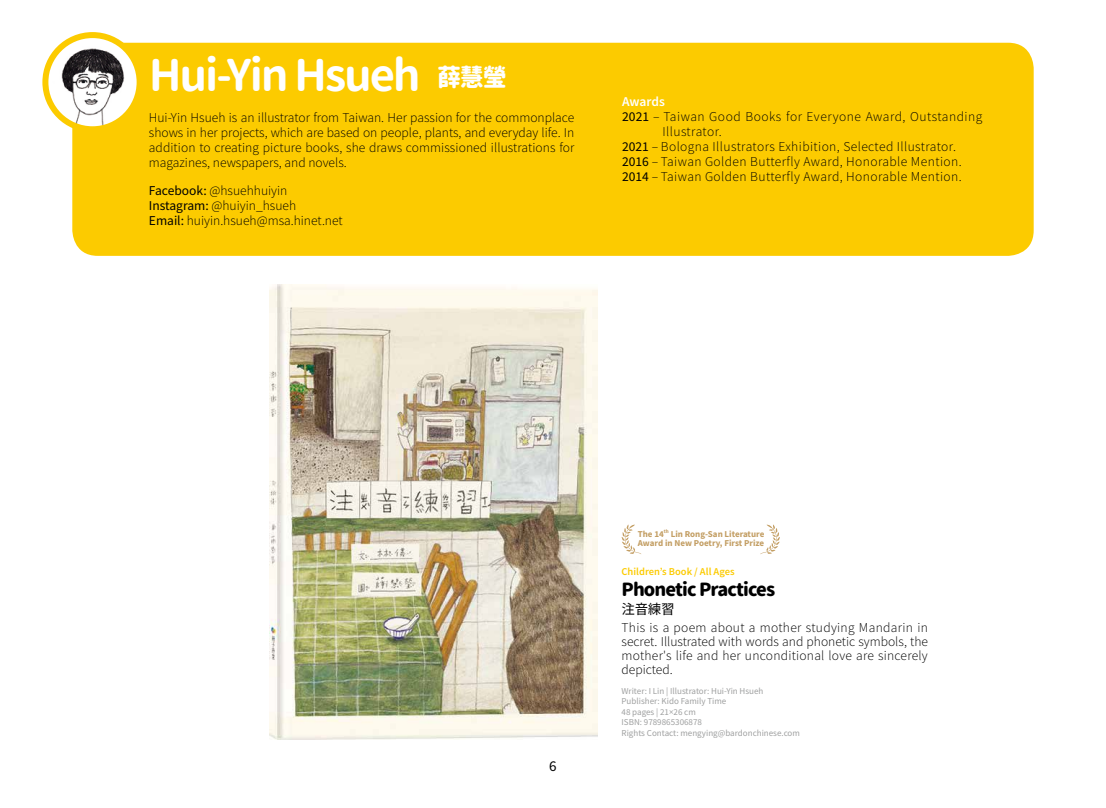
<style>
.page{position:relative;width:1106px;height:808px;background:#fff}
.page>*{position:absolute;margin:0;border:0;box-sizing:border-box;transform-origin:0 0}
.t1{font:43.5px "Gen Sen Rounded TW B";letter-spacing:-.05em;color:#fff}
.t2{font:18px "Gen Sen Rounded TW H";letter-spacing:-.05em;color:#000}
.t3{font:15px "Source Sans Pro";color:#000}
.t4{font:300 13.5px/15px "Source Sans Pro";letter-spacing:.02em;color:#000;text-align:justify}
.t5{font:300 13.5px/15px "Source Sans Pro";color:#000}
.t6{font:300 13.5px "Source Sans Pro";letter-spacing:.04em;color:#000}
.t7{font:600 13.5px "Source Sans Pro";letter-spacing:-.005em;color:#fff}
.t8{font:13.5px "Gen Seki Gothic TW Regular TTF";color:#000}
.t9{font:600 10.5px "Source Sans Pro";color:#fccb00}
.t10{font:9px/10.5px "Source Sans Pro";color:#9fa0a0}
.t11{font:700 9px/9px "Source Sans Pro";color:#c39e63;text-align:right}
.t12{font:700 5.25px "Source Sans Pro";color:#c39e63}
.s1{font-family:"Gen Sen Rounded TW H";font-size:24px}
.s2{font-weight:400}
</style>
<div class="page">
<div style="left:72px;top:43px;width:961px;height:213px;background:#fccb00;border-radius:26px"></div>
<img style="left:45px;top:41px;width:95px;height:88px">
<div style="left:42px;top:32px;width:101px;height:100px;border:6px solid #fccb00;border-radius:50%"></div>
<img style="left:270px;top:285px;width:327px;height:454px">
<svg style="left:621px;top:524px;width:20px;height:30px"></svg>
<svg style="left:760px;top:524px;width:20px;height:30px"></svg>
<h1 class="t1" style="left:149px;top:50px;width:359px">Hui-Yin Hsueh <span class="s1">薛慧瑩</span></h1>
<p class="t4" style="left:149px;top:110px;width:427px">Hui-Yin Hsueh is an illustrator from Taiwan. Her passion for the commonplace shows in her projects, which are based on people, plants, and everyday life. In addition to creating picture books, she draws commissioned illustrations for magazines, newspapers, and novels.</p>
<p class="t5" style="left:149px;top:183px;width:195px"><span class="s2">Facebook:</span> @hsuehhuiyin<br><span class="s2">Instagram:</span> @huiyin_hsueh<br><span class="s2">Email:</span> huiyin.hsueh@msa.hinet.net</p>
<p class="t7" style="left:622px;top:92px;width:44px">Awards</p>
<p class="t6" style="left:622px;top:108px;width:362px"><span class="s2">2021</span> – Taiwan Good Books for Everyone Award, Outstanding</p>
<p class="t4" style="left:662px;top:124px;width:61px">Illustrator.</p>
<p class="t4" style="left:622px;top:139px;width:335px"><span class="s2">2021</span> – Bologna Illustrators Exhibition, Selected Illustrator.</p>
<p class="t4" style="left:622px;top:154px;width:341px"><span class="s2">2016</span> – Taiwan Golden Butterfly Award, Honorable Mention.</p>
<p class="t4" style="left:622px;top:169px;width:341px"><span class="s2">2014</span> – Taiwan Golden Butterfly Award, Honorable Mention.</p>
<p class="t3" style="left:549px;top:757px;width:9px">6</p>
<p class="t11" style="left:637px;top:530px;width:28px">The 14</p>
<p class="t12" style="left:664px;top:528px;width:7px">th</p>
<p class="t11" style="left:638px;top:530px;width:128px">Lin Rong-San Literature<br>Award in New Poetry, First Prize</p>
<p class="t9" style="left:621px;top:565px;width:115px">Children’s Book / All Ages</p>
<h2 class="t2" style="left:621px;top:579px;width:155px">Phonetic Practices</h2>
<p class="t8" style="left:621px;top:602px;width:54px">注音練習</p>
<p class="t4" style="left:621px;top:620px;width:308px;line-height:14.2px">This is a poem about a mother studying Mandarin in secret. Illustrated with words and phonetic symbols, the mother's life and her unconditional love are sincerely depicted.</p>
<p class="t10" style="left:621px;top:685px;width:180px">Writer: I Lin | Illustrator: Hui-Yin Hsueh<br>Publisher: Kido Family Time<br>48 pages | 21×26 cm<br>ISBN: 9789865306878<br>Rights Contact: mengying@bardonchinese.com</p>
</div>
